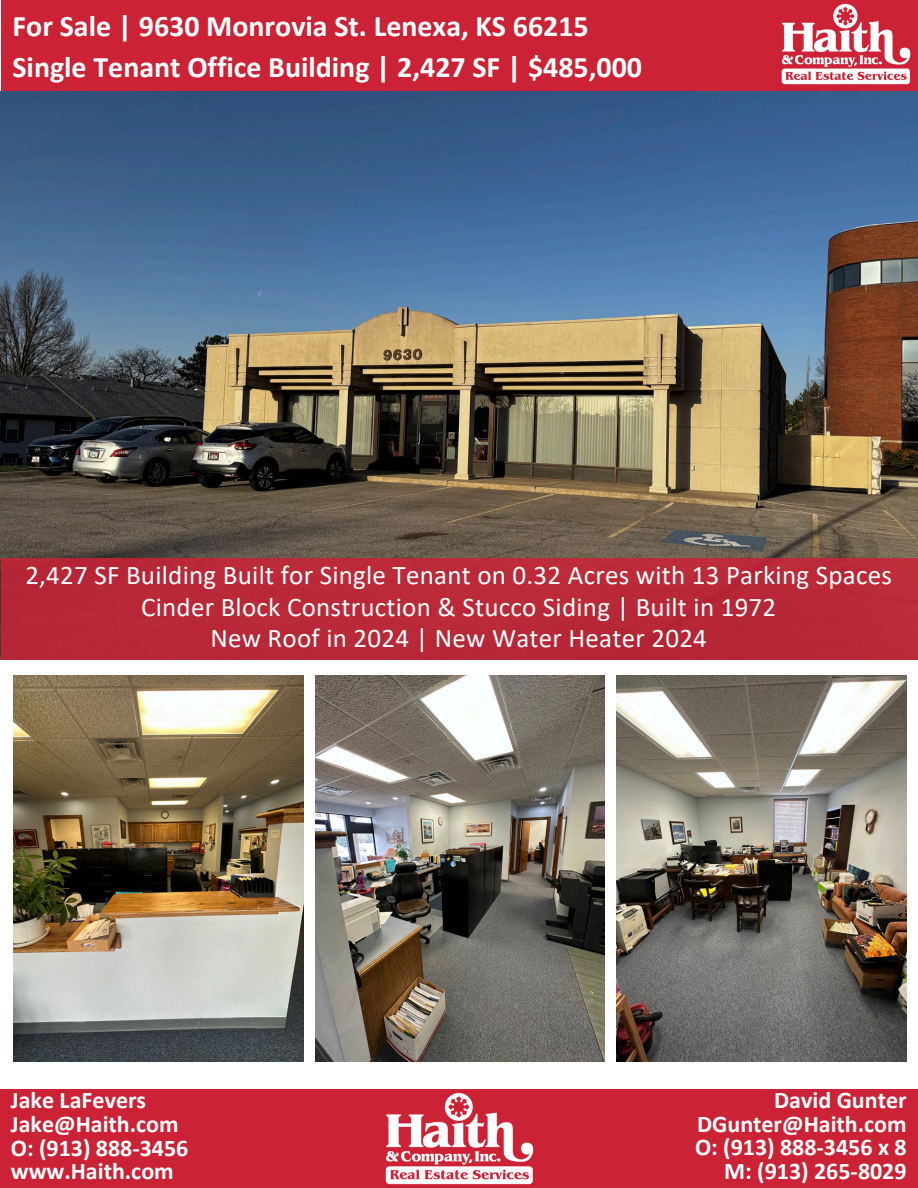
<style>
.page{position:relative;width:918px;height:1188px;background:#fff}
.page>*{position:absolute;margin:0;border:0;box-sizing:border-box;transform-origin:0 0}
.t1{font:700 30px/41.7px "Calibri";color:#fff}
.t2{font:27px/31.5px "Calibri";letter-spacing:.01em;color:#fff;text-align:center}
.t3{font:700 24px "Calibri";color:#fff}
</style>
<div class="page">
<div style="left:2px;top:0;width:916px;height:92px;background:#cc2236"></div>
<img style="left:781px;top:4px;width:130px;height:81px">
<img style="left:0;top:92px;width:918px;height:568px">
<img style="left:14px;top:676px;width:289px;height:386px">
<img style="left:315px;top:676px;width:289px;height:386px">
<img style="left:617px;top:676px;width:289px;height:386px">
<div style="left:1px;top:558px;width:917px;height:102px;background:#b92838"></div>
<div style="left:0;top:1089px;width:918px;height:99px;background:#cc2236"></div>
<img style="left:385px;top:1092px;width:149px;height:93px">
<h1 class="t1" style="left:13px;top:7px;width:631px">For Sale | 9630 Monrovia St. Lenexa, KS 66215<br>Single Tenant Office Building | 2,427 SF | $485,000</h1>
<p class="t2" style="left:25px;top:562px;width:868px">2,427 SF Building Built for Single Tenant on 0.32 Acres with 13 Parking Spaces<br>Cinder Block Construction &amp; Stucco Siding | Built in 1972<br>New Roof in 2024 | New Water Heater 2024</p>
<p class="t3" style="left:11px;top:1090px;width:137px">Jake LaFevers</p>
<h2 class="t3" style="left:11px;top:1114px;width:169px">Jake@Haith.com</h2>
<p class="t3" style="left:11px;top:1138px;width:179px">O: (913) 888-3456</p>
<p class="t3" style="left:11px;top:1161px;width:164px">www.Haith.com</p>
<p class="t3" style="left:774px;top:1090px;width:134px">David Gunter</p>
<p class="t3" style="left:697px;top:1114px;width:211px">DGunter@Haith.com</p>
<p class="t3" style="left:695px;top:1137px;width:213px">O: (913) 888-3456 x 8</p>
<p class="t3" style="left:724px;top:1161px;width:184px">M: (913) 265-8029</p>
</div>
